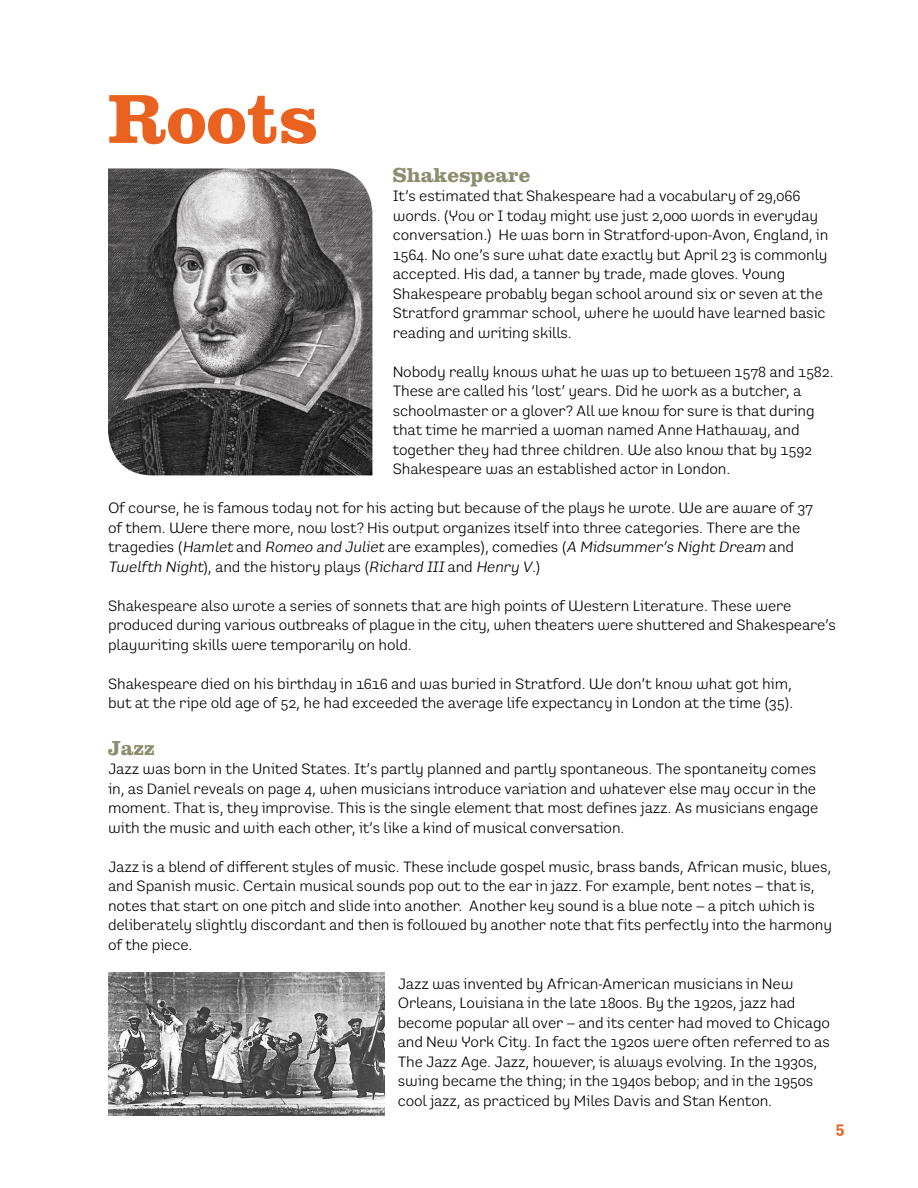
<style>
.page{position:relative;width:918px;height:1188px;background:#fff}
.page>*{position:absolute;margin:0;border:0;box-sizing:border-box;transform-origin:0 0}
.t1{font:700 72px "Clarendon";color:#e96220}
.t2{font:700 21px "Clarendon";color:#8c8d6f}
.t3{font:700 16.5px "Preface";color:#e96220}
.t4{font:15px/19.5px "Preface";letter-spacing:-.01em;color:#000}
.s1{font-style:italic}
</style>
<div class="page">
<img style="left:108px;top:168px;width:264px;height:307px">
<img style="left:109px;top:972px;width:275px;height:143px">
<p class="t1" style="left:108px;top:75px;width:212px">Roots</p>
<p class="t2" style="left:393px;top:162px;width:139px">Shakespeare</p>
<p class="t4" style="left:393px;top:186px;width:437px">It’s estimated that Shakespeare had a vocabulary of 29,066 words. (You or I today might use just 2,000 words in everyday conversation.) He was born in Stratford-upon-Avon, England, in 1564. No one’s sure what date exactly but April 23 is commonly accepted. His dad, a tanner by trade, made gloves. Young Shakespeare probably began school around six or seven at the Stratford grammar school, where he would have learned basic reading and writing skills.</p>
<p class="t4" style="left:393px;top:362px;width:443px">Nobody really knows what he was up to between 1578 and 1582.<br>These are called his ‘lost’ years. Did he work as a butcher, a schoolmaster or a glover? All we know for sure is that during that time he married a woman named Anne Hathaway, and together they had three children. We also know that by 1592<br>Shakespeare was an established actor in London.</p>
<p class="t4" style="left:108px;top:498px;width:707px">Of course, he is famous today not for his acting but because of the plays he wrote. We are aware of 37 of them. Were there more, now lost? His output organizes itself into three categories. There are the trag e d i es ( <span class="s1">Hamlet</span> an d <span class="s1">Romeo and Juliet</span> are exam p les) , c o m e d i es (<span class="s1">A Midsummer’s Night Dream</span> an d <span class="s1">Twelfth Night</span>) , a n d th e h i sto r y p la y s ( <span class="s1">Richard III</span> a n d <span class="s1">Henry V</span>. )</p>
<p class="t4" style="left:108px;top:596px;width:730px">Shakespeare also wrote a series of sonnets that are high points of Western Literature. These were produced during various outbreaks of plague in the city, when theaters were shuttered and Shakespeare’s playwriting skills were temporarily on hold.</p>
<p class="t4" style="left:108px;top:674px;width:687px">Shakespeare died on his birthday in 1616 and was buried in Stratford. We don’t know what got him, but at the ripe old age of 52, he had exceeded the average life expectancy in London at the time (35).</p>
<p class="t2" style="left:108px;top:735px;width:48px">Jazz</p>
<p class="t4" style="left:108px;top:759px;width:712px">Jazz was born in the United States. It’s partly planned and partly spontaneous. The spontaneity comes in, as Daniel reveals on page 4, when musicians introduce variation and whatever else may occur in the moment. That is, they improvise. This is the single element that most defines jazz. As musicians engage with the music and with each other, it’s like a kind of musical conversation.</p>
<p class="t4" style="left:108px;top:857px;width:726px">Jazz is a blend of different styles of music. These include gospel music, brass bands, African music, blues, and Spanish music. Certain musical sounds pop out to the ear in jazz. For example, bent notes – that is, notes that start on one pitch and slide into another. Another key sound is a blue note – a pitch which is deliberately slightly discordant and then is followed by another note that fits perfectly into the harmony of the piece.</p>
<p class="t4" style="left:398px;top:974px;width:434px">Jazz was invented by African-American musicians in New Orleans, Louisiana in the late 1800s. By the 1920s, jazz had become popular all over – and its center had moved to Chicago and New York City. In fact the 1920s were often referred to as The Jazz Age. Jazz, however, is always evolving. In the 1930s, swing became the thing; in the 1940s bebop; and in the 1950s cool jazz, as practiced by Miles Davis and Stan Kenton.</p>
<p class="t3" style="left:836px;top:1118px;width:11px">5</p>
</div>
